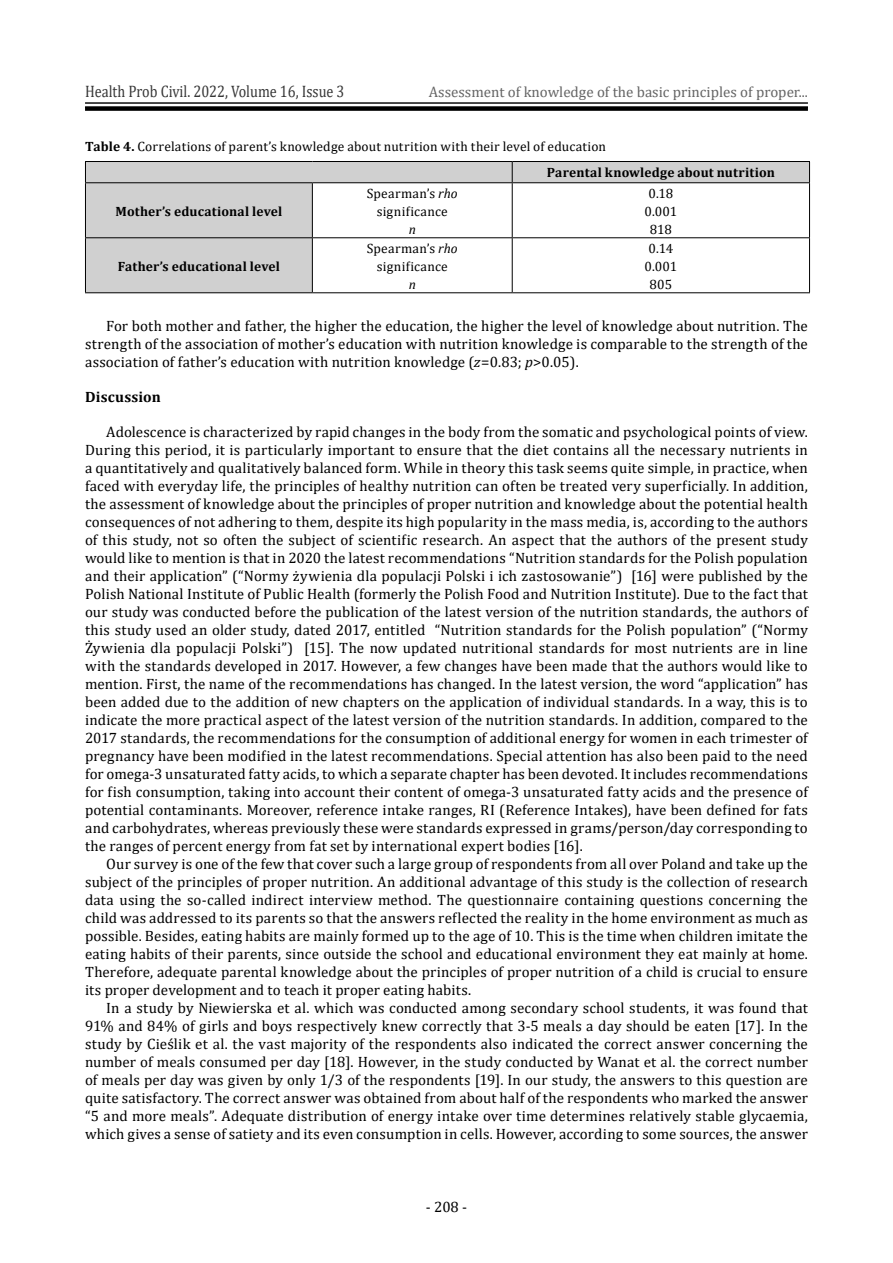
<style>
.page{position:relative;width:893px;height:1263px;background:#fff}
.page>*{position:absolute;margin:0;border:0;box-sizing:border-box;transform-origin:0 0}
.t1{font:16.65px "Cambria";color:#363636;scale:.86 1}
.t2{font:15px/18px "Cambria";letter-spacing:.005em;color:#000;text-align:justify}
.t3{font:15px "Cambria";color:#656565}
.t4{font:700 15px "Cambria";letter-spacing:.01em;color:#000}
.t5{font:13.5px/18px "Cambria";letter-spacing:.015em;color:#000;text-align:center}
.t6{font:700 13.5px "Cambria";letter-spacing:.005em;color:#000}
.t7{font:italic 13.5px "Cambria";color:#000}
.s1{font-weight:700}
.s2{font-style:italic}
</style>
<div class="page">
<hr style="left:85px;top:102px;width:723px;height:2px;background:#000">
<svg style="left:85px;top:107px;width:723px;height:4px;fill:#000"></svg>
<svg style="left:86px;top:162px;width:723px;height:130px"></svg>
<svg style="left:512px;top:162px;width:1px;height:20px"></svg>
<hr style="left:512px;top:183px;width:1px;height:54px;background:#000">
<hr style="left:85px;top:237px;width:227px;height:1px;background:#000">
<hr style="left:312px;top:237px;width:200px;height:1px;background:#000">
<hr style="left:512px;top:237px;width:298px;height:1px;background:#000">
<hr style="left:512px;top:238px;width:1px;height:54px;background:#000">
<hr style="left:809px;top:183px;width:1px;height:54px;background:#000">
<hr style="left:809px;top:238px;width:1px;height:54px;background:#000">
<hr style="left:312px;top:292px;width:200px;height:1px;background:#000">
<hr style="left:512px;top:292px;width:298px;height:1px;background:#000">
<hr style="left:85px;top:161px;width:227px;height:1px;background:#000">
<svg style="left:85px;top:162px;width:1px;height:20px"></svg>
<hr style="left:312px;top:161px;width:200px;height:1px;background:#000">
<hr style="left:512px;top:161px;width:298px;height:1px;background:#000">
<svg style="left:809px;top:162px;width:1px;height:20px"></svg>
<hr style="left:312px;top:182px;width:200px;height:1px;background:#000">
<hr style="left:512px;top:182px;width:298px;height:1px;background:#000">
<hr style="left:85px;top:182px;width:227px;height:1px;background:#000">
<hr style="left:85px;top:183px;width:1px;height:54px;background:#000">
<hr style="left:312px;top:183px;width:1px;height:54px;background:#000">
<hr style="left:85px;top:238px;width:1px;height:54px;background:#000">
<hr style="left:312px;top:238px;width:1px;height:54px;background:#000">
<hr style="left:85px;top:292px;width:227px;height:1px;background:#000">
<p class="t1" style="left:85px;top:82px;width:303px">Health Prob Civil. 2022, Volume 16, Issue 3</p>
<p class="t3" style="left:429px;top:83px;width:381px">Assessment of knowledge of the basic principles of proper...</p>
<p class="t5" style="left:547px;top:133px;width:230px;line-height:26.5px;text-align:left;text-indent:-462px"><span class="s1">Table 4.</span> Correlations of parent’s knowledge about nutrition with their level of education<br><span class="s1">Parental knowledge about nutrition</span></p>
<p class="t6" style="left:116px;top:201px;width:168px">Mother’s educational level</p>
<p class="t5" style="left:367px;top:184px;width:92px">Spearman’s <span class="s2">rho </span>significance</p>
<p class="t7" style="left:409px;top:219px;width:9px">n</p>
<p class="t5" style="left:644px;top:184px;width:35px">0.18<br>0.001<br>818</p>
<p class="t5" style="left:367px;top:239px;width:92px">Spearman’s <span class="s2">rho </span>significance</p>
<p class="t7" style="left:409px;top:274px;width:9px">n</p>
<p class="t5" style="left:644px;top:239px;width:35px">0.14<br>0.001<br>805</p>
<p class="t2" style="left:85px;top:317px;width:724px;text-indent:21px">For both mother and father, the higher the education, the higher the level of knowledge about nutrition. The strength of the association of mother’s education with nutrition knowledge is comparable to the strength of the association of father’s education with nutrition knowledge (<span class="s2">z</span>=0.83; <span class="s2">p</span>&gt;0.05).</p>
<p class="t4" style="left:85px;top:386px;width:77px">Discussion</p>
<p class="t2" style="left:85px;top:423px;width:724px;text-indent:21px">Adolescence is characterized by rapid changes in the body from the somatic and psychological points of view.<br>During this period, it is particularly important to ensure that the diet contains all the necessary nutrients in a quantitatively and qualitatively balanced form. While in theory this task seems quite simple, in practice, when faced with everyday life, the principles of healthy nutrition can often be treated very superficially. In addition, the assessment of knowledge about the principles of proper nutrition and knowledge about the potential health consequences of not adhering to them, despite its high popularity in the mass media, is, according to the authors of this study, not so often the subject of scientific research. An aspect that the authors of the present study would like to mention is that in 2020 the latest recommendations “Nutrition standards for the Polish population and their application” (“Normy żywienia dla populacji Polski i ich zastosowanie”) [16] were published by the Polish National Institute of Public Health (formerly the Polish Food and Nutrition Institute). Due to the fact that our study was conducted before the publication of the latest version of the nutrition standards, the authors of this study used an older study, dated 2017, entitled “Nutrition standards for the Polish population” (“Normy Żywienia dla populacji Polski”) [15]. The now updated nutritional standards for most nutrients are in line with the standards developed in 2017. However, a few changes have been made that the authors would like to mention. First, the name of the recommendations has changed. In the latest version, the word “application” has been added due to the addition of new chapters on the application of individual standards. In a way, this is to indicate the more practical aspect of the latest version of the nutrition standards. In addition, compared to the 2017 standards, the recommendations for the consumption of additional energy for women in each trimester of pregnancy have been modified in the latest recommendations. Special attention has also been paid to the need for omega-3 unsaturated fatty acids, to which a separate chapter has been devoted. It includes recommendations for fish consumption, taking into account their content of omega-3 unsaturated fatty acids and the presence of potential contaminants. Moreover, reference intake ranges, RI (Reference Intakes), have been defined for fats and carbohydrates, whereas previously these were standards expressed in grams/person/day corresponding to the ranges of percent energy from fat set by international expert bodies [16].</p>
<p class="t2" style="left:85px;top:855px;width:724px;text-indent:21px">Our survey is one of the few that cover such a large group of respondents from all over Poland and take up the subject of the principles of proper nutrition. An additional advantage of this study is the collection of research data using the so-called indirect interview method. The questionnaire containing questions concerning the child was addressed to its parents so that the answers reflected the reality in the home environment as much as possible. Besides, eating habits are mainly formed up to the age of 10. This is the time when children imitate the eating habits of their parents, since outside the school and educational environment they eat mainly at home.<br>Therefore, adequate parental knowledge about the principles of proper nutrition of a child is crucial to ensure its proper development and to teach it proper eating habits.</p>
<p class="t2" style="left:85px;top:999px;width:724px;text-indent:21px">In a study by Niewierska et al. which was conducted among secondary school students, it was found that 91% and 84% of girls and boys respectively knew correctly that 3-5 meals a day should be eaten [17]. In the study by Cieślik et al. the vast majority of the respondents also indicated the correct answer concerning the number of meals consumed per day [18]. However, in the study conducted by Wanat et al. the correct number of meals per day was given by only 1/3 of the respondents [19]. In our study, the answers to this question are quite satisfactory. The correct answer was obtained from about half of the respondents who marked the answer “5 and more meals”. Adequate distribution of energy intake over time determines relatively stable glycaemia, which gives a sense of satiety and its even consumption in cells. However, according to some sources, the answer</p>
<p class="t6" style="left:118px;top:256px;width:164px">Father’s educational level</p>
<p class="t2" style="left:426px;top:1197px;width:43px">- 208 -</p>
</div>
